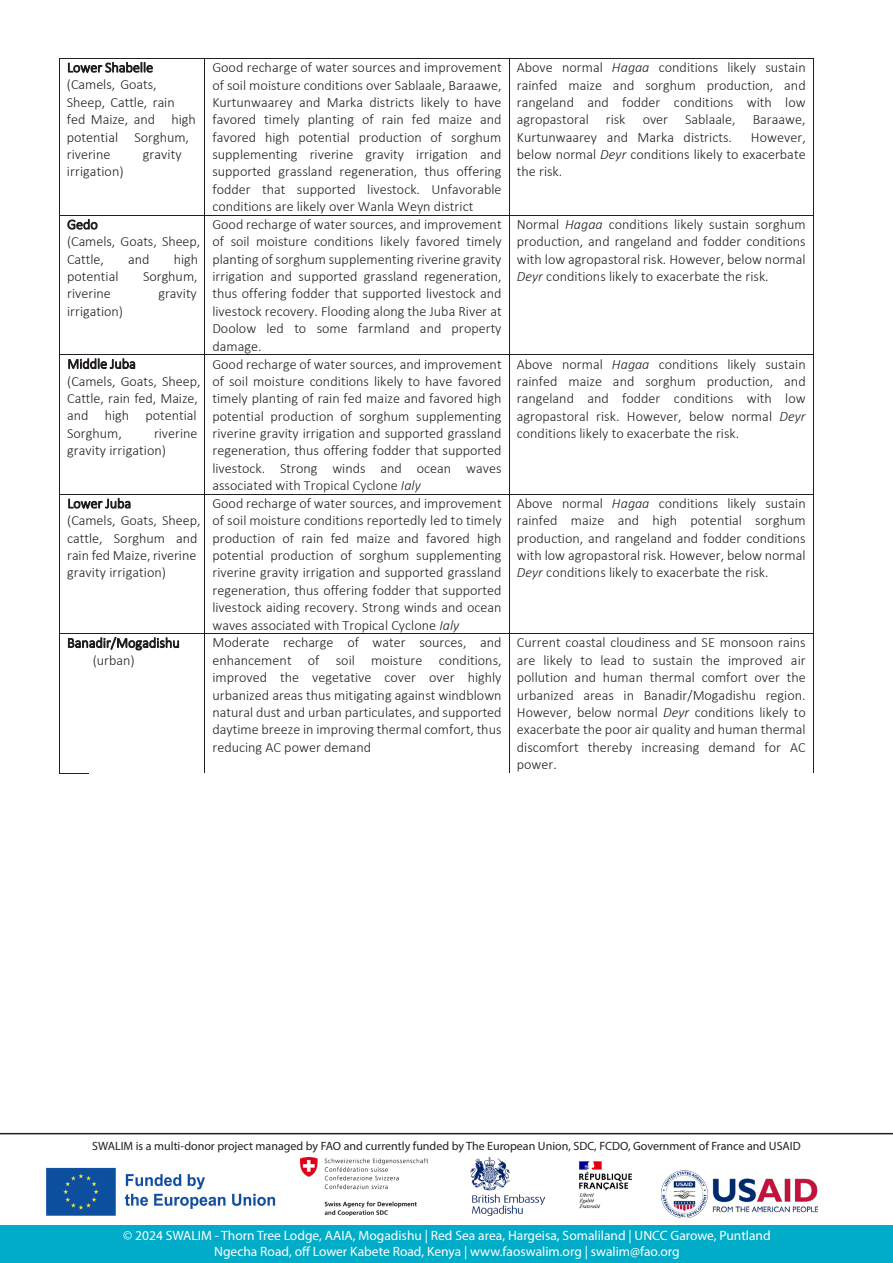
<style>
.page{position:relative;width:893px;height:1263px;background:#fff}
.page>*{position:absolute;margin:0;border:0;box-sizing:border-box;transform-origin:0 0}
.t1{font:300 14.1px/17.4px "Calibri";color:#231f20;text-align:justify}
.t2{font:13.5px "Myriad Pro";color:#fff}
.t3{font:12px "Myriad Pro";color:#231f20}
.s1{font-style:italic}
</style>
<div class="page">
<hr style="left:60px;top:58px;width:144px;height:1px;background:#231f20">
<hr style="left:205px;top:58px;width:304px;height:1px;background:#231f20">
<hr style="left:510px;top:58px;width:303px;height:1px;background:#231f20">
<hr style="left:59px;top:58px;width:1px;height:157px;background:#231f20">
<hr style="left:204px;top:58px;width:1px;height:157px;background:#231f20">
<hr style="left:509px;top:58px;width:1px;height:157px;background:#231f20">
<hr style="left:813px;top:58px;width:1px;height:157px;background:#231f20">
<hr style="left:60px;top:215px;width:144px;height:1px;background:#231f20">
<hr style="left:205px;top:215px;width:304px;height:1px;background:#231f20">
<hr style="left:510px;top:215px;width:303px;height:1px;background:#231f20">
<hr style="left:59px;top:215px;width:1px;height:139px;background:#231f20">
<hr style="left:204px;top:215px;width:1px;height:139px;background:#231f20">
<hr style="left:509px;top:215px;width:1px;height:139px;background:#231f20">
<hr style="left:813px;top:215px;width:1px;height:139px;background:#231f20">
<hr style="left:60px;top:354px;width:144px;height:1px;background:#231f20">
<hr style="left:205px;top:354px;width:304px;height:1px;background:#231f20">
<hr style="left:510px;top:354px;width:303px;height:1px;background:#231f20">
<hr style="left:59px;top:355px;width:1px;height:139px;background:#231f20">
<hr style="left:204px;top:355px;width:1px;height:139px;background:#231f20">
<hr style="left:509px;top:355px;width:1px;height:139px;background:#231f20">
<hr style="left:813px;top:355px;width:1px;height:139px;background:#231f20">
<hr style="left:60px;top:494px;width:144px;height:1px;background:#231f20">
<hr style="left:205px;top:494px;width:304px;height:1px;background:#231f20">
<hr style="left:510px;top:494px;width:303px;height:1px;background:#231f20">
<hr style="left:59px;top:494px;width:1px;height:139px;background:#231f20">
<hr style="left:204px;top:494px;width:1px;height:139px;background:#231f20">
<hr style="left:509px;top:494px;width:1px;height:139px;background:#231f20">
<hr style="left:813px;top:494px;width:1px;height:139px;background:#231f20">
<hr style="left:60px;top:633px;width:144px;height:1px;background:#231f20">
<hr style="left:205px;top:633px;width:304px;height:1px;background:#231f20">
<hr style="left:510px;top:633px;width:303px;height:1px;background:#231f20">
<hr style="left:59px;top:634px;width:1px;height:139px;background:#231f20">
<hr style="left:60px;top:773px;width:144px;height:1px;background:#231f20">
<hr style="left:204px;top:634px;width:1px;height:139px;background:#231f20">
<hr style="left:509px;top:634px;width:1px;height:139px;background:#231f20">
<hr style="left:813px;top:634px;width:1px;height:139px;background:#231f20">
<div style="left:89px;top:773px;width:759px;height:19px;background:#fff"></div>
<hr style="left:0;top:1133px;width:893px;height:1px;background:#231f20">
<img style="left:46px;top:1167px;width:230px;height:49px">
<img style="left:301px;top:1158px;width:127px;height:57px">
<img style="left:661px;top:1170px;width:157px;height:47px">
<div style="left:0;top:1225px;width:893px;height:38px;background:#00acc8"></div>
<img style="left:579px;top:1161px;width:53px;height:48px">
<img style="left:471px;top:1158px;width:73px;height:57px">
<p class="t1" style="left:67px;top:59px;width:130px;text-align:left">Lower Shabelle (Camels, Goats,<br>Sheep, Cattle, rain fed Maize, and high potential Sorghum, riverine</p>
<p class="t1" style="left:143px;top:145px;width:40px">gravity</p>
<p class="t1" style="left:67px;top:163px;width:58px">irrigation)</p>
<p class="t1" style="left:67px;top:216px;width:135px;text-align:left">Gedo<br>(Camels, Goats, Sheep,<br>Cattle,</p>
<p class="t1" style="left:128px;top:250px;width:23px">and</p>
<p class="t1" style="left:174px;top:250px;width:26px">high</p>
<p class="t1" style="left:67px;top:268px;width:53px">potential</p>
<p class="t1" style="left:143px;top:268px;width:56px">Sorghum,</p>
<p class="t1" style="left:67px;top:285px;width:45px">riverine</p>
<p class="t1" style="left:158px;top:285px;width:40px">gravity</p>
<p class="t1" style="left:67px;top:302px;width:58px">irrigation)</p>
<p class="t1" style="left:67px;top:355px;width:135px;text-align:left">Middle Juba<br>(Camels, Goats, Sheep,<br>Cattle, rain fed, Maize, and high potential<br>Sorghum,</p>
<p class="t1" style="left:67px;top:424px;width:132px;text-indent:87px">riverine gravity irrigation)</p>
<p class="t1" style="left:212px;top:59px;width:291px">Good recharge of water sources and improvement of soil moisture conditions over Sablaale, Baraawe, Kurtunwaarey and Marka districts likely to have favored timely planting of rain fed maize and favored high potential production of sorghum supplementing riverine gravity irrigation and supported grassland regeneration, thus offering fodder that supported livestock. Unfavorable conditions are likely over Wanla Weyn district</p>
<p class="t1" style="left:517px;top:59px;width:290px">Above normal <span class="s1">Hagaa</span> conditions likely sustain rainfed maize and sorghum production, and rangeland and fodder conditions with low agropastoral risk over Sablaale, Baraawe, Kurtunwaarey and Marka districts.</p>
<p class="t1" style="left:517px;top:128px;width:290px;text-indent:234px">However, below normal <span class="s1">Deyr</span> conditions likely to exacerbate the risk.</p>
<p class="t1" style="left:212px;top:216px;width:291px">Good recharge of water sources, and improvement of soil moisture conditions likely favored timely planting of sorghum supplementing riverine gravity irrigation and supported grassland regeneration, thus offering fodder that supported livestock and livestock recovery. Flooding along the Juba River at Doolow led to some farmland and property damage.</p>
<p class="t1" style="left:517px;top:216px;width:290px">Normal <span class="s1">Hagaa</span> conditions likely sustain sorghum production, and rangeland and fodder conditions with low agropastoral risk. However, below normal <span class="s1">Deyr</span> conditions likely to exacerbate the risk.</p>
<p class="t1" style="left:212px;top:355px;width:291px">Good recharge of water sources, and improvement of soil moisture conditions likely to have favored timely planting of rain fed maize and favored high potential production of sorghum supplementing riverine gravity irrigation and supported grassland regeneration, thus offering fodder that supported livestock. Strong winds and ocean waves associated with Tropical Cyclone <span class="s1">Ialy</span></p>
<p class="t1" style="left:517px;top:355px;width:290px">Above normal <span class="s1">Hagaa</span> conditions likely sustain rainfed maize and sorghum production, and rangeland and fodder conditions with low agropastoral risk. However, below normal <span class="s1">Deyr </span>conditions likely to exacerbate the risk.</p>
<p class="t1" style="left:67px;top:495px;width:135px;text-align:left">Lower Juba<br>(Camels, Goats, Sheep, cattle, Sorghum and rain fed Maize, riverine gravity irrigation)</p>
<p class="t1" style="left:212px;top:495px;width:291px">Good recharge of water sources, and improvement of soil moisture conditions reportedly led to timely production of rain fed maize and favored high potential production of sorghum supplementing riverine gravity irrigation and supported grassland regeneration, thus offering fodder that supported livestock aiding recovery. Strong winds and ocean waves associated with Tropical Cyclone <span class="s1">Ialy</span></p>
<p class="t1" style="left:517px;top:495px;width:290px">Above normal <span class="s1">Hagaa</span> conditions likely sustain rainfed maize and high potential sorghum production, and rangeland and fodder conditions with low agropastoral risk. However, below normal <span class="s1">Deyr</span> conditions likely to exacerbate the risk.</p>
<p class="t1" style="left:93px;top:634px;width:89px;text-indent:-26px">Banadir/Mogadishu (urban)</p>
<p class="t1" style="left:212px;top:634px;width:291px">Moderate recharge of water sources, and enhancement of soil moisture conditions, improved the vegetative cover over highly urbanized areas thus mitigating against windblown natural dust and urban particulates, and supported daytime breeze in improving thermal comfort, thus reducing AC power demand</p>
<p class="t1" style="left:517px;top:634px;width:290px">Current coastal cloudiness and SE monsoon rains are likely to lead to sustain the improved air pollution and human thermal comfort over the urbanized areas in Banadir/Mogadishu region.<br>However, below normal <span class="s1">Deyr</span> conditions likely to exacerbate the poor air quality and human thermal discomfort thereby increasing demand for AC power.</p>
<p class="t3" style="left:92px;top:1138px;width:710px">SWALIM is a multi-donor project managed by FAO and currently funded by The European Union, SDC, FCDO, Government of France and USAID</p>
<p class="t2" style="left:123px;top:1227px;width:649px">© 2024 SWALIM - Thorn Tree Lodge, AAIA, Mogadishu | Red Sea area, Hargeisa, Somaliland | UNCC Garowe, Puntland</p>
<p class="t2" style="left:214px;top:1243px;width:467px">Ngecha Road, off Lower Kabete Road, Kenya | www.faoswalim.org | swalim@fao.org</p>
</div>
